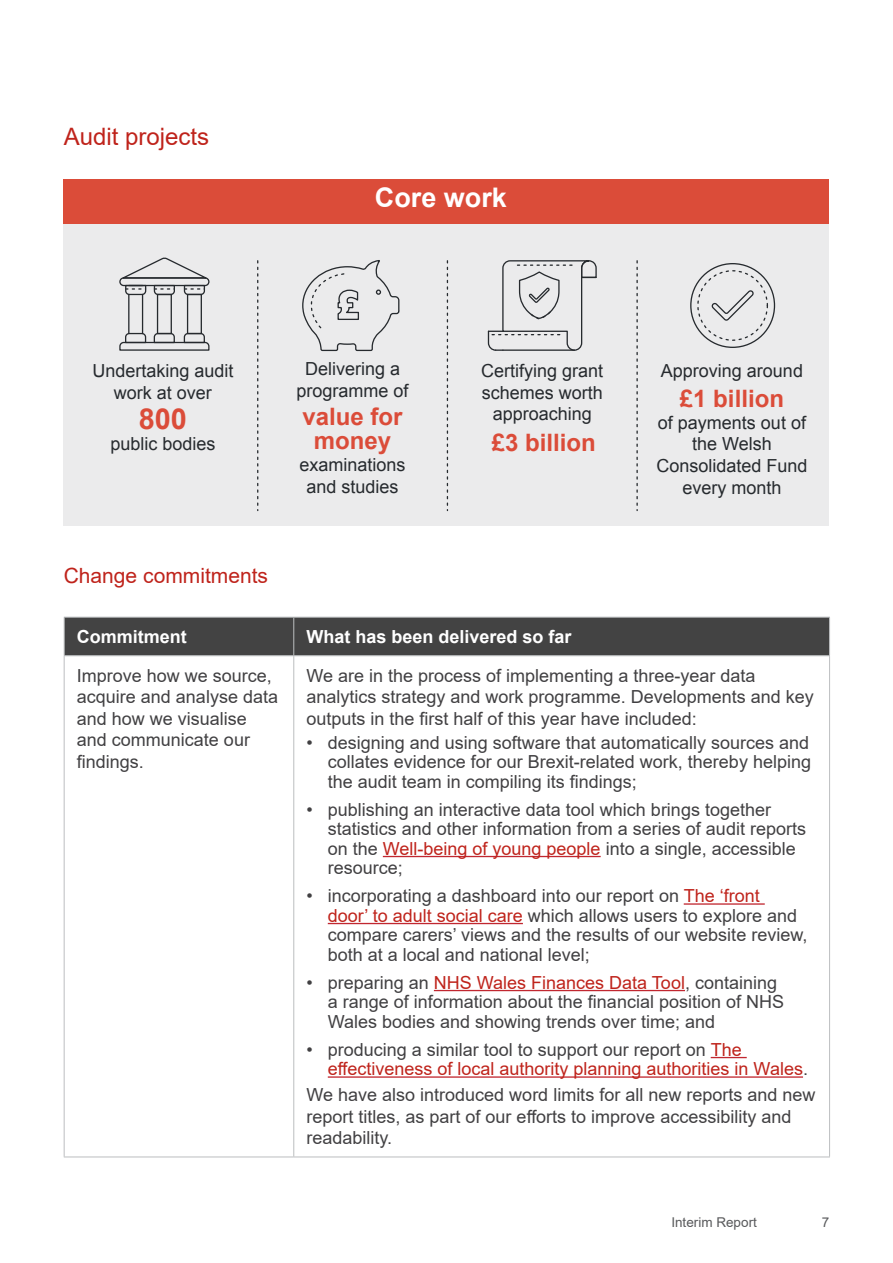
<style>
.page{position:relative;width:893px;height:1263px;background:#fff}
.page>*{position:absolute;margin:0;border:0;box-sizing:border-box;transform-origin:0 0}
.t1{font:700 28.95px "Arial";color:#db4c39}
.t2{font:700 27px "Arial";color:#fff}
.t3{font:700 24px/24px "Arial";color:#db4c39;text-align:center}
.t4{font:24px "Arial";color:#bf231b}
.t5{font:21px "Arial";color:#bf231b}
.t6{font:18px/19.5px "Arial";color:#414042}
.t7{font:18px/21.6px "Arial";color:#262a2e;text-align:center}
.t8{font:18px/19.5px "Arial";color:#bf231b}
.t9{font:700 18px "Arial";color:#fff}
.t10{font:13.5px "Arial";color:#58595b}
.s1{color:#bf231b}
.s2{color:#414042}
</style>
<div class="page">
<div style="left:64px;top:224px;width:765px;height:301px;background:#ebebec"></div>
<svg style="left:257px;top:261px;width:1px;height:249px"></svg>
<svg style="left:447px;top:261px;width:1px;height:249px"></svg>
<svg style="left:119px;top:257px;width:91px;height:94px"></svg>
<svg style="left:636px;top:261px;width:2px;height:249px"></svg>
<svg style="left:302px;top:260px;width:98px;height:92px"></svg>
<svg style="left:711px;top:290px;width:43px;height:31px"></svg>
<div style="left:697px;top:270px;width:71px;height:71px;border:1px dashed #262a2e;border-radius:50%"></div>
<svg style="left:487px;top:260px;width:110px;height:91px"></svg>
<div style="left:64px;top:180px;width:765px;height:44px;background:#db4c39"></div>
<div style="left:65px;top:618px;width:764px;height:37px;background:#434343"></div>
<svg style="left:65px;top:656px;width:764px;height:500px"></svg>
<hr style="left:293px;top:656px;width:1px;height:500px;background:#bcbec0">
<hr style="left:64px;top:1156px;width:230px;height:1px;background:#bcbec0">
<hr style="left:294px;top:1156px;width:536px;height:1px;background:#bcbec0">
<hr style="left:293px;top:617px;width:1px;height:38px;background:#bcbec0">
<hr style="left:64px;top:617px;width:230px;height:1px;background:#bcbec0">
<hr style="left:64px;top:617px;width:1px;height:38px;background:#bcbec0">
<hr style="left:294px;top:617px;width:536px;height:1px;background:#bcbec0">
<hr style="left:829px;top:617px;width:1px;height:38px;background:#bcbec0">
<hr style="left:64px;top:655px;width:230px;height:1px;background:#bcbec0">
<hr style="left:294px;top:655px;width:536px;height:1px;background:#bcbec0">
<hr style="left:64px;top:656px;width:1px;height:500px;background:#bcbec0">
<hr style="left:829px;top:656px;width:1px;height:500px;background:#bcbec0">
<hr style="left:383px;top:856px;width:218px;height:1px;background:#c12730">
<hr style="left:684px;top:903px;width:81px;height:2px;background:#c12730">
<hr style="left:328px;top:923px;width:195px;height:1px;background:#c12730">
<hr style="left:434px;top:990px;width:251px;height:1px;background:#c12730">
<hr style="left:711px;top:1057px;width:36px;height:1px;background:#c12730">
<hr style="left:328px;top:1076px;width:475px;height:2px;background:#c12730">
<h3 class="t4" style="left:64px;top:120px;width:147px">Audit projects</h3>
<h2 class="t2" style="left:375px;top:180px;width:134px">Core work</h2>
<p class="t7" style="left:92px;top:360px;width:143px">Undertaking audit work at over</p>
<p class="t7" style="left:110px;top:433px;width:107px">public bodies</p>
<h1 class="t1" style="left:139px;top:399px;width:50px">800</h1>
<p class="t5" style="left:64px;top:561px;width:206px">Change commitments</p>
<p class="t7" style="left:297px;top:359px;width:114px">Delivering a programme of</p>
<h3 class="t3" style="left:303px;top:405px;width:102px">value for money</h3>
<p class="t7" style="left:300px;top:454px;width:108px">examinations and studies</p>
<p class="t7" style="left:481px;top:360px;width:124px">Certifying grant schemes worth approaching</p>
<h3 class="t3" style="left:492px;top:431px;width:106px">£3 billion</h3>
<p class="t7" style="left:661px;top:360px;width:144px">Approving around</p>
<h3 class="t3" style="left:680px;top:387px;width:106px">£1 billion</h3>
<p class="t7" style="left:656px;top:412px;width:153px">of payments out of the Welsh<br>Consolidated Fund every month</p>
<p class="t9" style="left:77px;top:624px;width:111px">Commitment</p>
<p class="t9" style="left:307px;top:624px;width:267px">What has been delivered so far</p>
<p class="t6" style="left:77px;top:664px;width:203px;line-height:21.6px">Improve how we source, acquire and analyse data and how we visualise and communicate our findings.</p>
<p class="t6" style="left:307px;top:664px;width:509px;line-height:21.6px">We are in the process of implementing a three-year data analytics strategy and work programme. Developments and key outputs in the first half of this year have included:</p>
<p class="t6" style="left:328px;top:732px;width:485px;text-align:justify;text-indent:-21px">• designing and using software that automatically sources and collates evidence for our Brexit-related work, thereby helping the audit team in compiling its findings;</p>
<p class="t6" style="left:328px;top:799px;width:480px;text-indent:-21px">• publishing an interactive data tool which brings together statistics and other information from a series of audit reports on the <span class="s1">Well-being of young people</span> into a single, accessible resource;</p>
<p class="t6" style="left:328px;top:886px;width:481px;text-indent:-21px">• incorporating a dashboard into our report on <span class="s1">The ‘front<br>door’ to adult social care</span> which allows users to explore and compare carers’ views and the results of our website review, both at a local and national level;</p>
<p class="t6" style="left:328px;top:972px;width:458px;text-indent:-21px">• preparing an <span class="s1">NHS Wales Finances Data Tool</span>, containing a range of information about the financial position of NHS<br>Wales bodies and showing trends over time; and</p>
<p class="t8" style="left:328px;top:1039px;width:482px;text-indent:-21px"><span class="s2">• producing a similar tool to support our report on</span> The effectiveness of local authority planning authorities in Wales<span class="s2">.</span></p>
<p class="t6" style="left:307px;top:1084px;width:510px;line-height:21.6px">We have also introduced word limits for all new reports and new report titles, as part of our efforts to improve accessibility and readability.</p>
<p class="t10" style="left:671px;top:1213px;width:87px">Interim Report</p>
<p class="t10" style="left:822px;top:1213px;width:9px">7</p>
</div>
